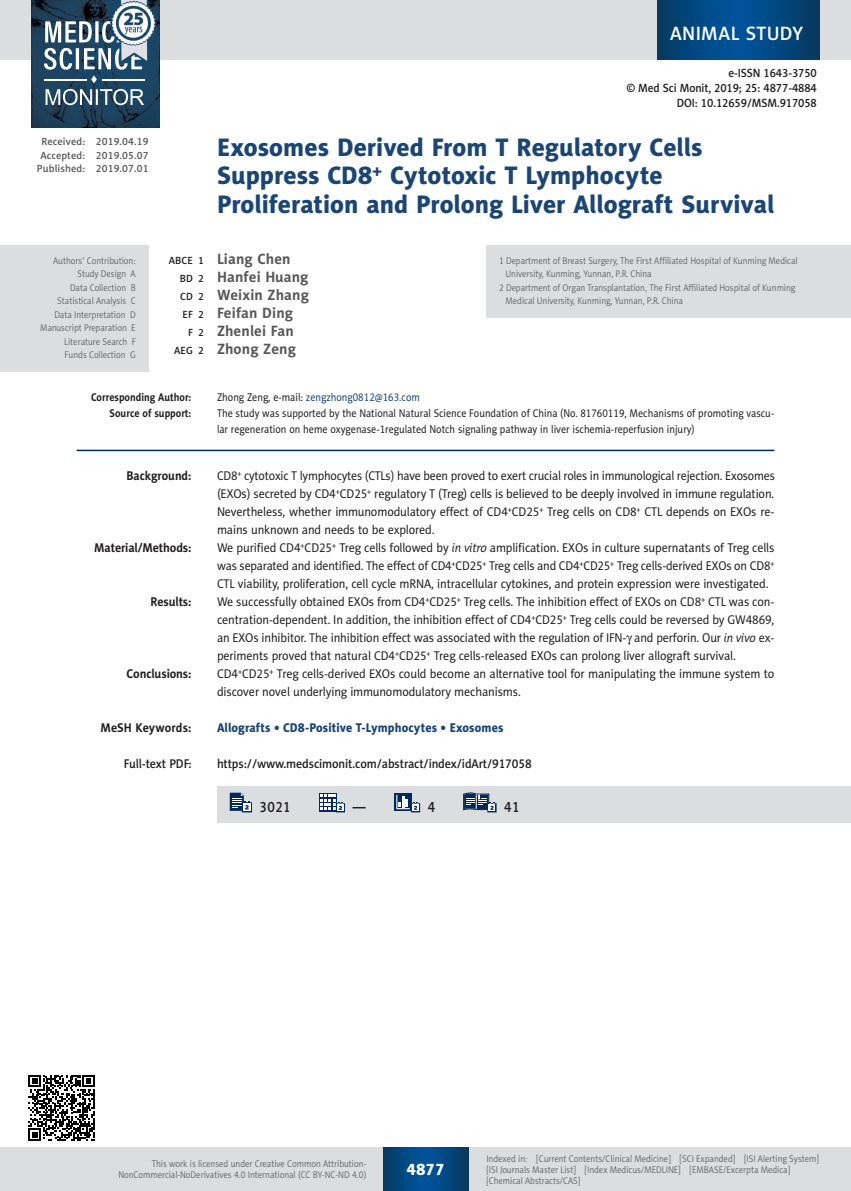
<style>
.page{position:relative;width:851px;height:1191px;background:#fff}
.page>*{position:absolute;margin:0;border:0;box-sizing:border-box;transform-origin:0 0}
.MSM_Tytul{font:25.5px/28.5px "Naomi Sans EFN Heavy";color:#1a4574}
.t1{font:19.5px "Naomi Sans EFN Medium";letter-spacing:.015em;color:#fff}
.t2{font:16.5px "Naomi Sans EFN Heavy";color:#fff}
.MSM_Autorzy{font:700 15px "Naomi Sans EFN";letter-spacing:.01em;color:#57585a}
.MSM_dane{font:15px "Naomi Sans EFN Medium";letter-spacing:.03em;color:#231f20;scale:.9 1}
.MSM_Summary_body{font:12.75px/18px "Naomi Sans EFN";letter-spacing:-.01em;color:#231f20;text-align:justify;scale:.95 1}
.MSM_Summary_body-2{font:12.75px/18px "Naomi Sans EFN";letter-spacing:-.01em;color:#231f20;text-align:justify;scale:.93 1}
.MSM_full_text_pdf{font:12.75px "Naomi Sans EFN Medium";letter-spacing:-.01em;color:#231f20;scale:.95 1}
.MSM_keywords{font:12.75px "Naomi Sans EFN Heavy";letter-spacing:.005em;color:#1a4574;scale:.95 1}
.MSM_Summary_body-3{font:700 12.75px "Naomi Sans EFN";letter-spacing:-.01em;color:#231f20;scale:.95 1}
.MSM_keywords-2{font:700 12.75px "Naomi Sans EFN";letter-spacing:.005em;color:#231f20;scale:.95 1}
.MSM_Summary_body-4{font:700 12.75px "Naomi Sans EFN";letter-spacing:-.01em;color:#231f20;scale:.93 1}
.MSM_full_text_pdf-2{font:12px "Naomi Sans EFN Medium";letter-spacing:-.01em;color:#231f20;scale:.95 1}
.MSM_Support{font:11.25px/15.8px "Naomi Sans EFN";color:#231f20;scale:.9 1}
.MSM_Adres{font:11.25px "Naomi Sans EFN";color:#1a4574;scale:.9 1}
.MSM_Adres-2{font:700 11.25px "Naomi Sans EFN";color:#231f20;scale:.9 1}
.MSM_Support-2{font:700 11.25px "Naomi Sans EFN";color:#231f20;scale:.9 1}
.t3{font:10.5px "Naomi Sans EFN Medium";letter-spacing:.01em;color:#57585a}
.MSM_Afiliacja{font:9.75px/11.2px "Naomi Sans EFN Light";color:#57585a;scale:.9 1}
.s1{font-family:"Naomi Sans EFN Medium";font-weight:400;font-size:10.5px;color:#231f20}
.s2{color:#231f20}
.s3{font-style:italic}
.s4{font-family:"Standard Sym L"}
</style>
<div class="page">
<div style="left:217px;top:786px;width:633px;height:36px;background:#dcdddf"></div>
<svg style="left:230px;top:792px;width:22px;height:20px"></svg>
<div style="left:319px;top:793px;width:17px;height:18px;background:#00295c"></div>
<svg style="left:320px;top:794px;width:25px;height:18px"></svg>
<div style="left:394px;top:793px;width:18px;height:18px;background:#00295c"></div>
<svg style="left:396px;top:795px;width:24px;height:17px"></svg>
<svg style="left:463px;top:792px;width:33px;height:20px"></svg>
<hr style="left:77px;top:450px;width:697px;height:1px;background:#00295c">
<div style="left:0;top:246px;width:148px;height:126px;background:#dcdddf"></div>
<div style="left:486px;top:246px;width:364px;height:72px;background:#dcdddf"></div>
<svg style="left:28px;top:1075px;width:67px;height:66px"></svg>
<div style="left:0;top:1148px;width:850px;height:43px;background:#dcdddf"></div>
<svg style="left:383px;top:1147px;width:85px;height:43px;background:#02477e"></svg>
<div style="left:0;top:0;width:850px;height:60px;background:#dcdddf"></div>
<img style="left:32px;top:0;width:127px;height:128px">
<img style="left:44px;top:21px;width:100px;height:49px">
<img style="left:45px;top:79px;width:41px;height:1px">
<img style="left:103px;top:79px;width:41px;height:1px">
<svg style="left:91px;top:75px;width:6px;height:8px"></svg>
<img style="left:46px;top:89px;width:98px;height:16px">
<svg style="left:657px;top:0;width:162px;height:60px;background:#02477e"></svg>
<h2 class="t1" style="left:670px;top:22px;width:134px">ANIMAL STUDY</h2>
<p class="MSM_full_text_pdf-2" style="left:728px;top:66px;width:95px">e-ISSN 1643-3750</p>
<p class="MSM_full_text_pdf-2" style="left:626px;top:81px;width:202px">© Med Sci Monit, 2019; 25: 4877-4884</p>
<p class="MSM_full_text_pdf-2" style="left:676px;top:96px;width:149px">DOI: 10.12659/MSM.917058</p>
<p class="MSM_Tytul" style="left:217px;top:132px;width:558px">Exosomes Derived From T Regulatory Cells<br>Suppress CD8<sup>+</sup> Cytotoxic T Lymphocyte<br>Proliferation and Prolong Liver Allograft Survival</p>
<p class="MSM_Autorzy" style="left:169px;top:250px;width:123px"><span class="s1">ABCE 1</span> Liang Chen</p>
<p class="MSM_Autorzy" style="left:180px;top:268px;width:130px"><span class="s1">BD 2</span> Hanfei Huang</p>
<p class="MSM_Autorzy" style="left:180px;top:286px;width:130px"><span class="s1">CD 2</span> Weixin Zhang</p>
<p class="MSM_Autorzy" style="left:182px;top:304px;width:112px"><span class="s1">EF 2</span> Feifan Ding</p>
<p class="MSM_Autorzy" style="left:188px;top:322px;width:107px"><span class="s1">F 2</span> Zhenlei Fan</p>
<p class="MSM_Autorzy" style="left:174px;top:340px;width:123px"><span class="s1">AEG 2</span> Zhong Zeng</p>
<p class="MSM_Adres-2" style="left:91px;top:391px;width:113px">Corresponding Author:</p>
<p class="MSM_Adres" style="left:217px;top:391px;width:227px"><span class="s2">Zhong Zeng, e-mail:</span> zengzhong0812@163.com</p>
<p class="MSM_Support-2" style="left:110px;top:406px;width:92px">Source of support:</p>
<p class="MSM_Support" style="left:217px;top:405px;width:620px">The study was supported by the National Natural Science Foundation of China (No. 81760119, Mechanisms of promoting vascu&shy;lar regeneration on heme oxygenase-1regulated Notch signaling pathway in liver ischemia-reperfusion injury)</p>
<p class="MSM_Summary_body-4" style="left:126px;top:468px;width:71px">Background:</p>
<p class="MSM_Summary_body-2" style="left:217px;top:467px;width:601px">CD8<sup>+</sup> cytotoxic T lymphocytes (CTLs) have been proved to exert crucial roles in immunological rejection. Exosomes (EXOs) secreted by CD4<sup>+</sup>CD25<sup>+</sup> regulatory T (Treg) cells is believed to be deeply involved in immune regulation.<br>Nevertheless, whether immunomodulatory effect of CD4<sup>+</sup>CD25<sup>+</sup> Treg cells on CD8<sup>+</sup> CTL depends on EXOs re&shy;mains unknown and needs to be explored.</p>
<p class="MSM_Summary_body-3" style="left:94px;top:540px;width:104px">Material/Methods:</p>
<p class="MSM_Summary_body" style="left:217px;top:539px;width:588px">We purified CD4<sup>+</sup>CD25<sup>+</sup> Treg cells followed by <span class="s3">in vitro</span> amplification. EXOs in culture supernatants of Treg cells was separated and identified. The effect of CD4<sup>+</sup>CD25<sup>+</sup> Treg cells and CD4<sup>+</sup>CD25<sup>+</sup> Treg cells-derived EXOs on CD8<sup>+ </sup>CTL viability, proliferation, cell cycle mRNA, intracellular cytokines, and protein expression were investigated.</p>
<p class="MSM_Summary_body-3" style="left:150px;top:594px;width:45px">Results:</p>
<p class="MSM_Summary_body" style="left:217px;top:593px;width:588px">We successfully obtained EXOs from CD4<sup>+</sup>CD25<sup>+</sup> Treg cells. The inhibition effect of EXOs on CD8<sup>+</sup> CTL was con&shy;centration-dependent. In addition, the inhibition effect of CD4<sup>+</sup>CD25<sup>+</sup> Treg cells could be reversed by GW4869, an EXOs inhibitor. The inhibition effect was associated with the regulation of IFN-<span class="s4">g</span> and perforin. Our <span class="s3">in vivo</span> ex&shy;periments proved that natural CD4<sup>+</sup>CD25<sup>+</sup> Treg cells-released EXOs can prolong liver allograft survival.</p>
<p class="MSM_Summary_body-3" style="left:127px;top:666px;width:70px">Conclusions:</p>
<p class="MSM_Summary_body" style="left:217px;top:665px;width:588px">CD4<sup>+</sup>CD25<sup>+</sup> Treg cells-derived EXOs could become an alternative tool for manipulating the immune system to discover novel underlying immunomodulatory mechanisms.</p>
<p class="MSM_keywords-2" style="left:100px;top:720px;width:97px">MeSH Keywords:</p>
<p class="MSM_keywords" style="left:217px;top:720px;width:303px">Allografts • CD8-Positive T-Lymphocytes • Exosomes</p>
<p class="MSM_full_text_pdf" style="left:124px;top:756px;width:73px">Full-text PDF:</p>
<p class="MSM_full_text_pdf" style="left:217px;top:756px;width:333px">https://www.medscimonit.com/abstract/index/idArt/917058</p>
<p class="t3" style="left:41px;top:136px;width:109px">Received: 2019.04.19</p>
<p class="t3" style="left:40px;top:149px;width:110px">Accepted: 2019.05.07</p>
<p class="t3" style="left:37px;top:163px;width:113px">Published: 2019.07.01</p>
<p class="MSM_Afiliacja" style="left:53px;top:255px;width:93px">Authors’ Contribution:</p>
<p class="MSM_Afiliacja" style="left:77px;top:268px;width:66px">Study Design A</p>
<p class="MSM_Afiliacja" style="left:70px;top:282px;width:74px">Data Collection B</p>
<p class="MSM_Afiliacja" style="left:57px;top:295px;width:89px">Statistical Analysis C</p>
<p class="MSM_Afiliacja" style="left:54px;top:309px;width:92px">Data Interpretation D</p>
<p class="MSM_Afiliacja" style="left:40px;top:322px;width:107px">Manuscript Preparation E</p>
<p class="MSM_Afiliacja" style="left:64px;top:336px;width:81px">Literature Search F</p>
<p class="MSM_Afiliacja" style="left:65px;top:349px;width:80px">Funds Collection G</p>
<p class="MSM_Afiliacja" style="left:505px;top:254px;width:326px;line-height:13.5px;text-indent:-6px">1 Department of Breast Surgery, The First Affiliated Hospital of Kunming Medical<br>University, Kunming, Yunnan, P.R. China</p>
<p class="MSM_Afiliacja" style="left:505px;top:281px;width:323px;line-height:13.5px;text-indent:-6px">2 Department of Organ Transplantation, The First Affiliated Hospital of Kunming<br>Medical University, Kunming, Yunnan, P.R. China</p>
<p class="MSM_dane" style="left:259px;top:798px;width:36px">3021</p>
<p class="MSM_dane" style="left:352px;top:798px;width:16px">—</p>
<p class="MSM_dane" style="left:427px;top:798px;width:10px">4</p>
<p class="MSM_dane" style="left:504px;top:798px;width:19px">41</p>
<p class="MSM_Afiliacja" style="left:118px;top:1158px;width:277px;text-align:right">This work is licensed under Creative Common Attribution-<br>NonCommercial-NoDerivatives 4.0 International (CC BY-NC-ND 4.0)</p>
<p class="t2" style="left:406px;top:1159px;width:40px">4877</p>
<p class="MSM_Afiliacja" style="left:486px;top:1152px;width:371px">Indexed in: [Current Contents/Clinical Medicine] [SCI Expanded] [ISI Alerting System] [ISI Journals Master List] [Index Medicus/MEDLINE] [EMBASE/Excerpta Medica] [Chemical Abstracts/CAS]</p>
</div>
